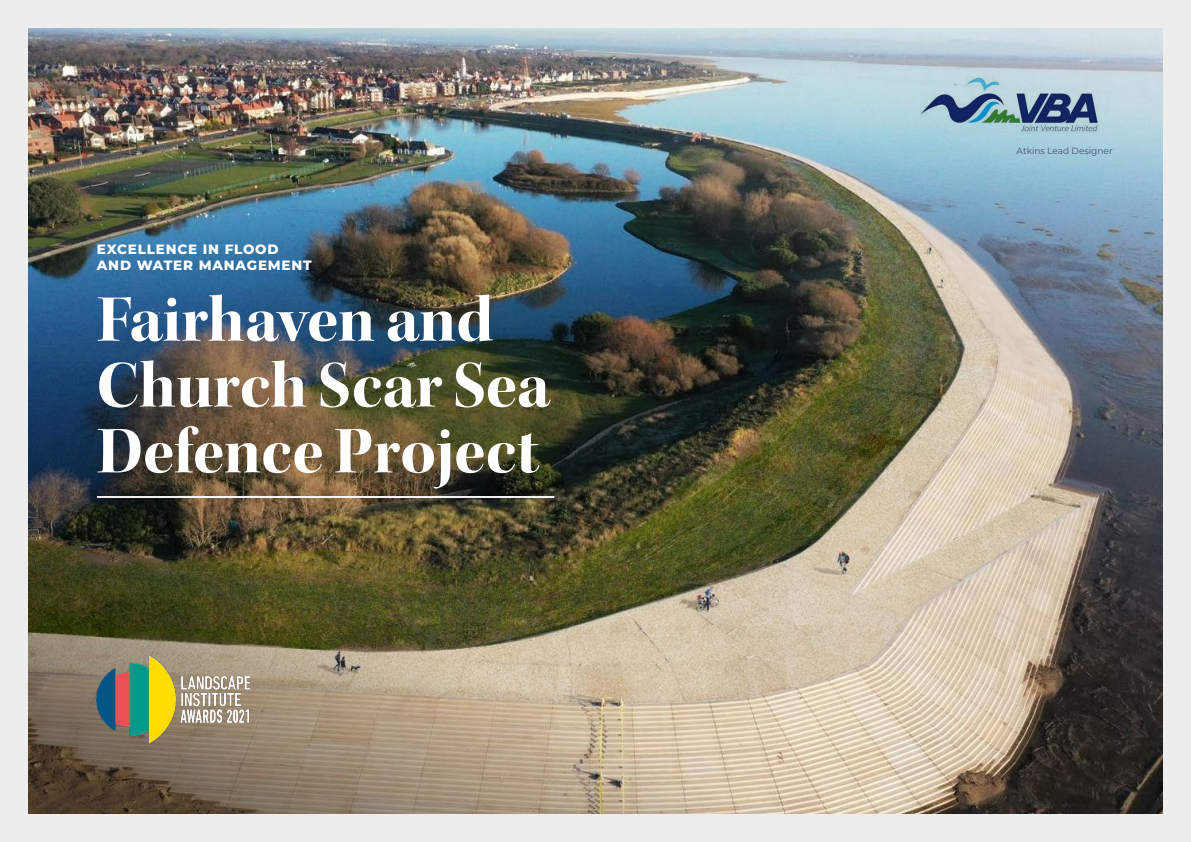
<style>
.page{position:relative;width:1191px;height:842px;background:#ededed}
.page>*{position:absolute;margin:0;border:0;box-sizing:border-box;transform-origin:0 0}
.Heading_01{font:67.3px/65.8px "Kepler Std Bold Disp";color:#fff}
.Heading_02{font:800 13.5px/16.2px "Montserrat";letter-spacing:.06em;color:#fff}
.Body{font:9px "Montserrat";color:#43536f}
</style>
<div class="page">
<img style="left:28px;top:28px;width:1134px;height:786px">
<svg style="left:28px;top:332px;width:713px;height:482px;background:#3d423e"></svg>
<img style="left:165px;top:28px;width:997px;height:785px">
<img style="left:920px;top:74px;width:179px;height:60px">
<img style="left:82px;top:652px;width:206px;height:95px">
<hr style="left:97px;top:496px;width:457px;height:2px;background:#fff">
<p class="Heading_02" style="left:97px;top:240px;width:216px">EXCELLENCE IN FLOOD<br>AND WATER MANAGEMENT</p>
<p class="Heading_01" style="left:97px;top:288px;width:454px">Fairhaven and<br>Church Scar Sea<br>Defence Project</p>
<p class="Body" style="left:1016px;top:145px;width:98px">Atkins Lead Designer</p>
</div>
